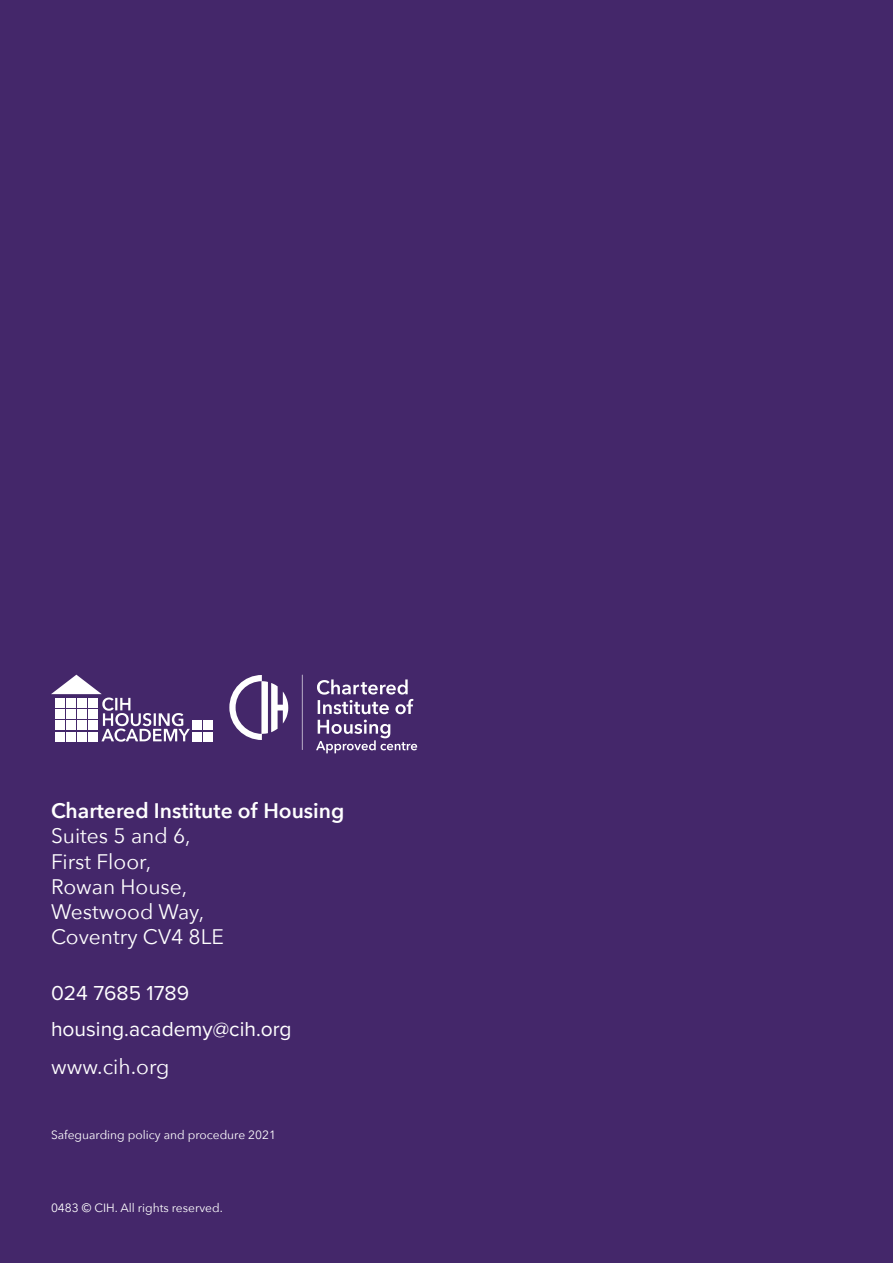
<style>
.page{position:relative;width:893px;height:1263px;background:#44276a}
.page>*{position:absolute;margin:0;border:0;box-sizing:border-box;transform-origin:0 0}
.t1{font:21px/25.2px "Avenir Next";color:#fff}
.t2{font:21px/36px "Proxima Nova";color:#fff}
.t3{font:600 21px "Avenir Next";color:#fff}
.t4{font:12px "Avenir Next";color:#fff}
</style>
<div class="page">
<div style="left:192px;top:721px;width:9px;height:9px;background:#fff"></div>
<div style="left:203px;top:721px;width:9px;height:9px;background:#fff"></div>
<div style="left:192px;top:732px;width:9px;height:9px;background:#fff"></div>
<div style="left:203px;top:732px;width:9px;height:9px;background:#fff"></div>
<svg style="left:51px;top:675px;width:139px;height:67px"></svg>
<svg style="left:317px;top:679px;width:96px;height:35px"></svg>
<svg style="left:229px;top:675px;width:59px;height:65px"></svg>
<svg style="left:316px;top:720px;width:101px;height:33px"></svg>
<svg style="left:302px;top:675px;width:1px;height:75px"></svg>
<p class="t3" style="left:51px;top:793px;width:295px">Chartered Institute of Housing</p>
<p class="t1" style="left:51px;top:823px;width:174px">Suites 5 and 6,<br>First Floor,<br>Rowan House,<br>Westwood Way,<br>Coventry CV4 8LE</p>
<p class="t2" style="left:51px;top:974px;width:242px">024 7685 1789 housing.academy@cih.org</p>
<p class="t1" style="left:51px;top:1053px;width:120px">www.cih.org</p>
<p class="t4" style="left:51px;top:1125px;width:227px">Safeguarding policy and procedure 2021</p>
<p class="t4" style="left:51px;top:1198px;width:173px">0483 © CIH. All rights reserved.</p>
</div>
